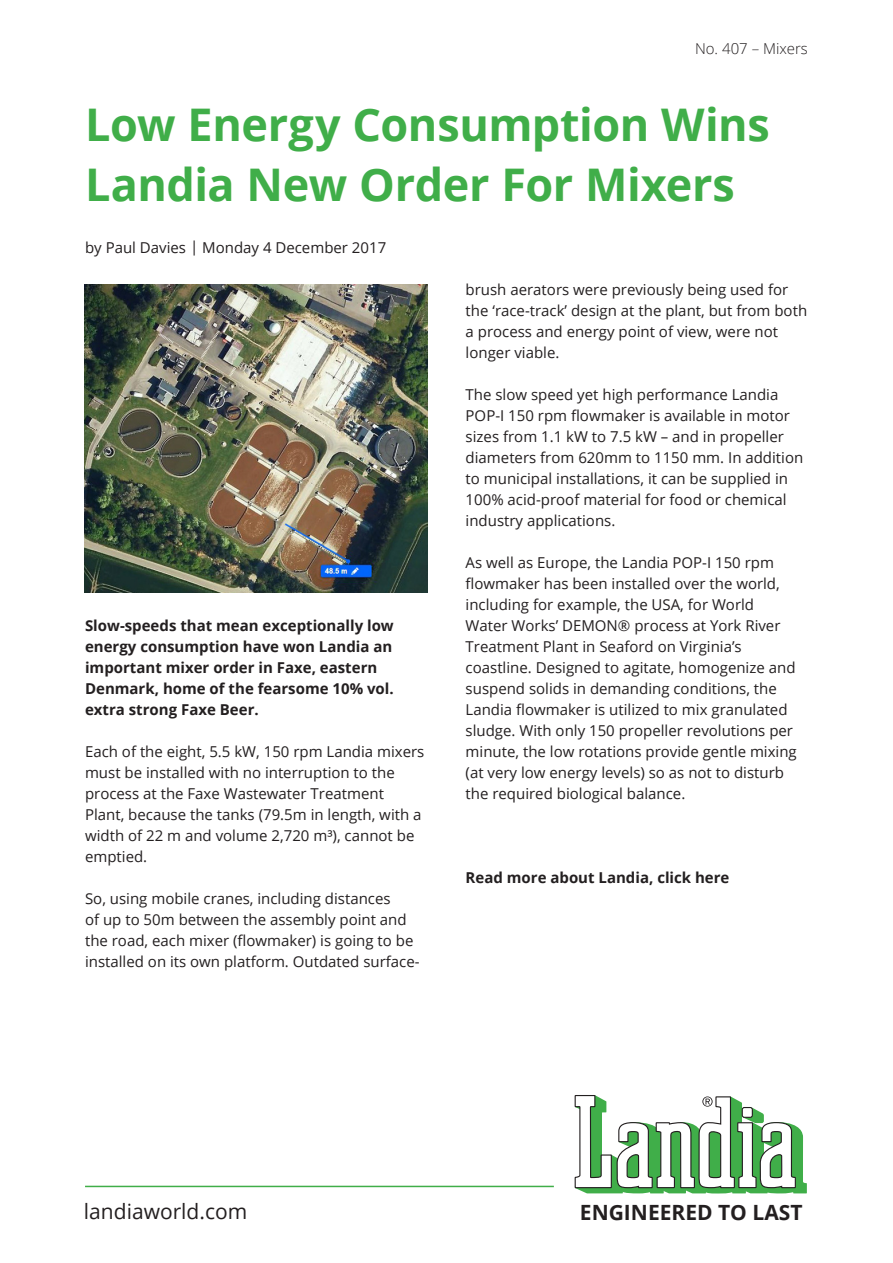
<style>
.page{position:relative;width:893px;height:1263px;background:#fff}
.page>*{position:absolute;margin:0;border:0;box-sizing:border-box;transform-origin:0 0}
.Rubrik{font:700 45px/60px "Open Sans";letter-spacing:-.01em;color:#40ae49}
.t1{font:700 21px "Open Sans";color:#231f20}
.t2{font:21px "Open Sans";color:#231f20}
.brød{font:15px/21px "Open Sans";color:#231f20}
.mellemrubrik{font:700 15px/21px "Open Sans";color:#231f20}
.dato{font:15px "Open Sans";color:#231f20}
.brød-2{font:700 15px "Open Sans";color:#231f20}
.t3{font:300 15px "Open Sans";color:#231f20}
</style>
<div class="page">
<svg style="left:575px;top:1095px;width:232px;height:98px"></svg>
<hr style="left:85px;top:1186px;width:469px;height:1px;background:#40ae49">
<img style="left:85px;top:284px;width:343px;height:308px">
<p class="t3" style="left:695px;top:38px;width:114px">No. 407 – Mixers</p>
<p class="Rubrik" style="left:85px;top:93px;width:686px">Low Energy Consumption Wins<br>Landia New Order For Mixers</p>
<p class="dato" style="left:85px;top:238px;width:303px">by Paul Davies | Monday 4 December 2017</p>
<p class="mellemrubrik" style="left:85px;top:615px;width:310px">Slow-speeds that mean exceptionally low energy consumption have won Landia an important mixer order in Faxe, eastern Denmark, home of the fearsome 10% vol. extra strong Faxe Beer.</p>
<p class="brød" style="left:85px;top:741px;width:341px">Each of the eight, 5.5 kW, 150 rpm Landia mixers must be installed with no interruption to the process at the Faxe Wastewater Treatment Plant, because the tanks (79.5m in length, with a width of 22 m and volume 2,720 m³), cannot be emptied.</p>
<p class="brød" style="left:85px;top:888px;width:336px">So, using mobile cranes, including distances<br>of up to 50m between the assembly point and the road, each mixer (flowmaker) is going to be installed on its own platform. Outdated surface-</p>
<p class="brød" style="left:466px;top:279px;width:343px">brush aerators were previously being used for the ‘race-track’ design at the plant, but from both a process and energy point of view, were not longer viable.</p>
<p class="brød" style="left:466px;top:384px;width:339px">The slow speed yet high performance Landia POP-I 150 rpm flowmaker is available in motor sizes from 1.1 kW to 7.5 kW – and in propeller diameters from 620mm to 1150 mm. In addition to municipal installations, it can be supplied in 100% acid-proof material for food or chemical industry applications.</p>
<p class="brød" style="left:466px;top:552px;width:333px">As well as Europe, the Landia POP-I 150 rpm flowmaker has been installed over the world, including for example, the USA, for World Water Works’ DEMON® process at York River Treatment Plant in Seaford on Virginia’s coastline. Designed to agitate, homogenize and suspend solids in demanding conditions, the Landia flowmaker is utilized to mix granulated sludge. With only 150 propeller revolutions per minute, the low rotations provide gentle mixing (at very low energy levels) so as not to disturb the required biological balance.</p>
<p class="brød-2" style="left:466px;top:867px;width:265px">Read more about Landia, click here</p>
<h2 class="t2" style="left:84px;top:1197px;width:165px">landiaworld.com</h2>
<h2 class="t1" style="left:580px;top:1197px;width:224px">ENGINEERED TO LAST</h2>
</div>
